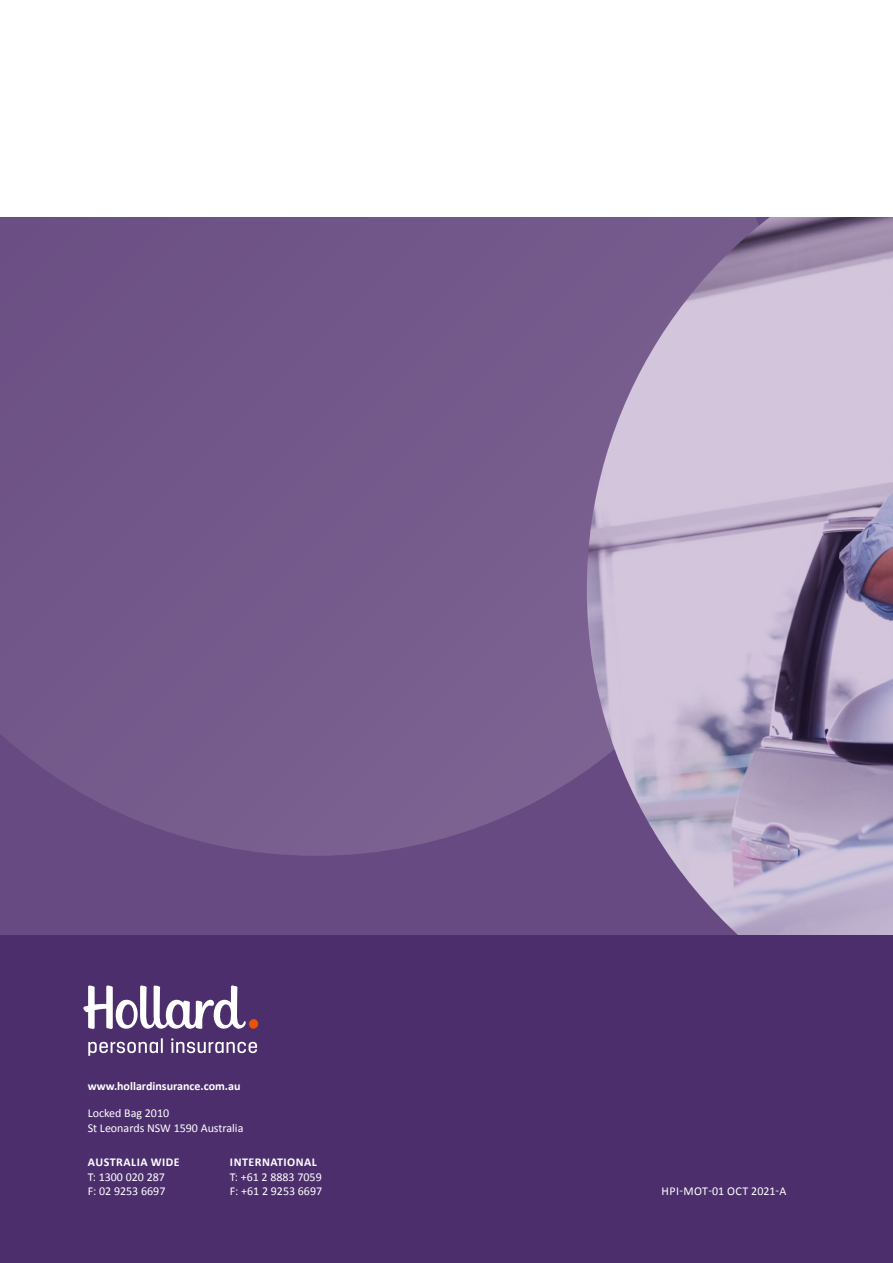
<style>
.page{position:relative;width:893px;height:1263px;background:#fff}
.page>*{position:absolute;margin:0;border:0;box-sizing:border-box;transform-origin:0 0}
.t1{font:12px/14.4px "Calibri";color:#fff}
.t2{font:700 12px "Calibri";color:#fff}
.t3{font:700 12px "Calibri";letter-spacing:.04em;color:#fff}
.t4{font:12px "Calibri";letter-spacing:.025em;color:#fff}
</style>
<div class="page">
<div style="left:0;top:217px;width:893px;height:1046px;background:#674a81"></div>
<svg style="left:0;top:217px;width:587px;height:639px;fill:#74598b"></svg>
<img style="left:587px;top:217px;width:306px;height:718px">
<div style="left:0;top:935px;width:893px;height:328px;background:#4d2e6d"></div>
<svg style="left:83px;top:985px;width:175px;height:44px"></svg>
<svg style="left:88px;top:1038px;width:75px;height:18px"></svg>
<svg style="left:171px;top:1038px;width:86px;height:15px"></svg>
<p class="t2" style="left:88px;top:1079px;width:154px">www.hollardinsurance.com.au</p>
<p class="t1" style="left:88px;top:1106px;width:157px">Locked Bag 2010<br>St Leonards NSW 1590 Australia</p>
<p class="t3" style="left:88px;top:1154px;width:93px">AUSTRALIA WIDE</p>
<p class="t1" style="left:88px;top:1169px;width:79px">T: 1300 020 287<br>F: 02 9253 6697</p>
<p class="t3" style="left:230px;top:1154px;width:89px">INTERNATIONAL</p>
<p class="t1" style="left:230px;top:1169px;width:94px">T: +61 2 8883 7059<br>F: +61 2 9253 6697</p>
<p class="t4" style="left:662px;top:1183px;width:126px">HPI-MOT-01 OCT 2021-A</p>
</div>
